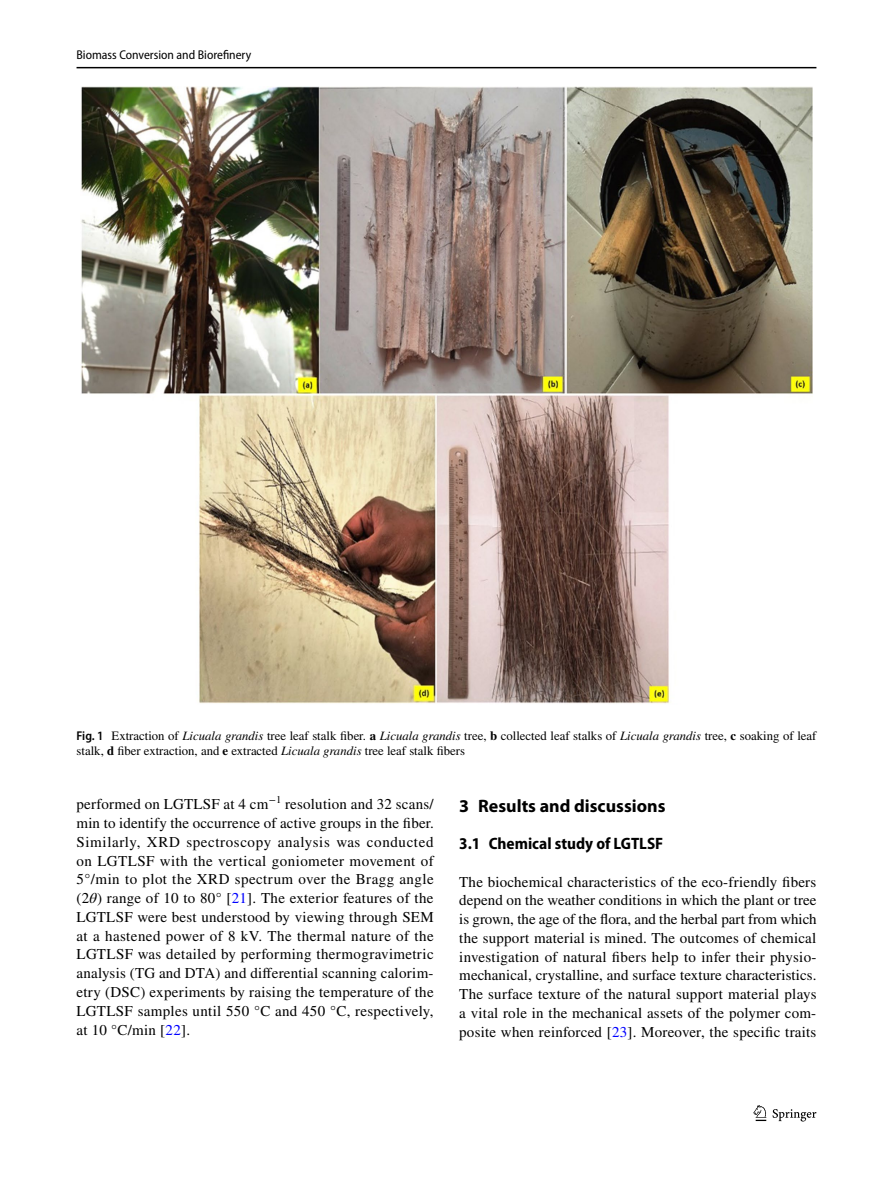
<style>
.page{position:relative;width:893px;height:1187px;background:#fff}
.page>*{position:absolute;margin:0;border:0;box-sizing:border-box;transform-origin:0 0}
.t1{font:700 18px "Myriad Pro";color:#000}
.t2{font:700 semi-condensed 16.5px "Myriad Pro";color:#000}
.t3{font:15px/18.8px "STIX";letter-spacing:.015em;color:#000;text-align:justify}
.t4{font:12.75px/15px "STIX";color:#000}
.t5{font:semi-condensed 12.75px "Myriad Pro";color:#000}
.s1{font-family:"Myriad Pro";font-weight:600;font-stretch:semi-condensed}
.s2{font-style:italic}
.s3{font-weight:700}
.s4{color:#00f}
</style>
<div class="page">
<hr style="left:77px;top:67px;width:739px;height:1px;background:#000">
<svg style="left:753px;top:1105px;width:13px;height:15px"></svg>
<svg style="left:773px;top:1109px;width:43px;height:12px"></svg>
<img style="left:81px;top:87px;width:731px;height:617px">
<p class="t5" style="left:77px;top:48px;width:176px">Biomass Conversion and Biorefinery</p>
<p class="t4" style="left:77px;top:729px;width:741px"><span class="s1">Fig. 1</span> Extraction of <span class="s2">Licuala grandis</span> tree leaf stalk fiber. <span class="s3">a</span> <span class="s2">Licuala grandis</span> tree, <span class="s3">b</span> collected leaf stalks of <span class="s2">Licuala grandis</span> tree, <span class="s3">c</span> soaking of leaf stalk, <span class="s3">d</span> fiber extraction, and <span class="s3">e</span> extracted <span class="s2">Licuala grandis</span> tree leaf stalk fibers</p>
<p class="t3" style="left:77px;top:796px;width:359px">performed on LGTLSF at 4 cm<sup>−1</sup> resolution and 32 scans/ min to identify the occurrence of active groups in the fiber.<br>Similarly, XRD spectroscopy analysis was conducted on LGTLSF with the vertical goniometer movement of 5°/min to plot the XRD spectrum over the Bragg angle (2<span class="s2">θ</span>) range of 10 to 80° [<span class="s4">21</span>]. The exterior features of the LGTLSF were best understood by viewing through SEM at a hastened power of 8 kV. The thermal nature of the LGTLSF was detailed by performing thermogravimetric analysis (TG and DTA) and differential scanning calorim&shy;etry (DSC) experiments by raising the temperature of the LGTLSF samples until 550 °C and 450 °C, respectively, at 10 °C/min [<span class="s4">22</span>].</p>
<p class="t1" style="left:459px;top:793px;width:208px">3 Results and discussions</p>
<p class="t2" style="left:459px;top:834px;width:206px">3.1 Chemical study of LGTLSF</p>
<p class="t3" style="left:459px;top:873px;width:359px">The biochemical characteristics of the eco-friendly fibers depend on the weather conditions in which the plant or tree is grown, the age of the flora, and the herbal part from which the support material is mined. The outcomes of chemical investigation of natural fibers help to infer their physio&shy;mechanical, crystalline, and surface texture characteristics.<br>The surface texture of the natural support material plays a vital role in the mechanical assets of the polymer com&shy;posite when reinforced [<span class="s4">23</span>]. Moreover, the specific traits</p>
</div>
